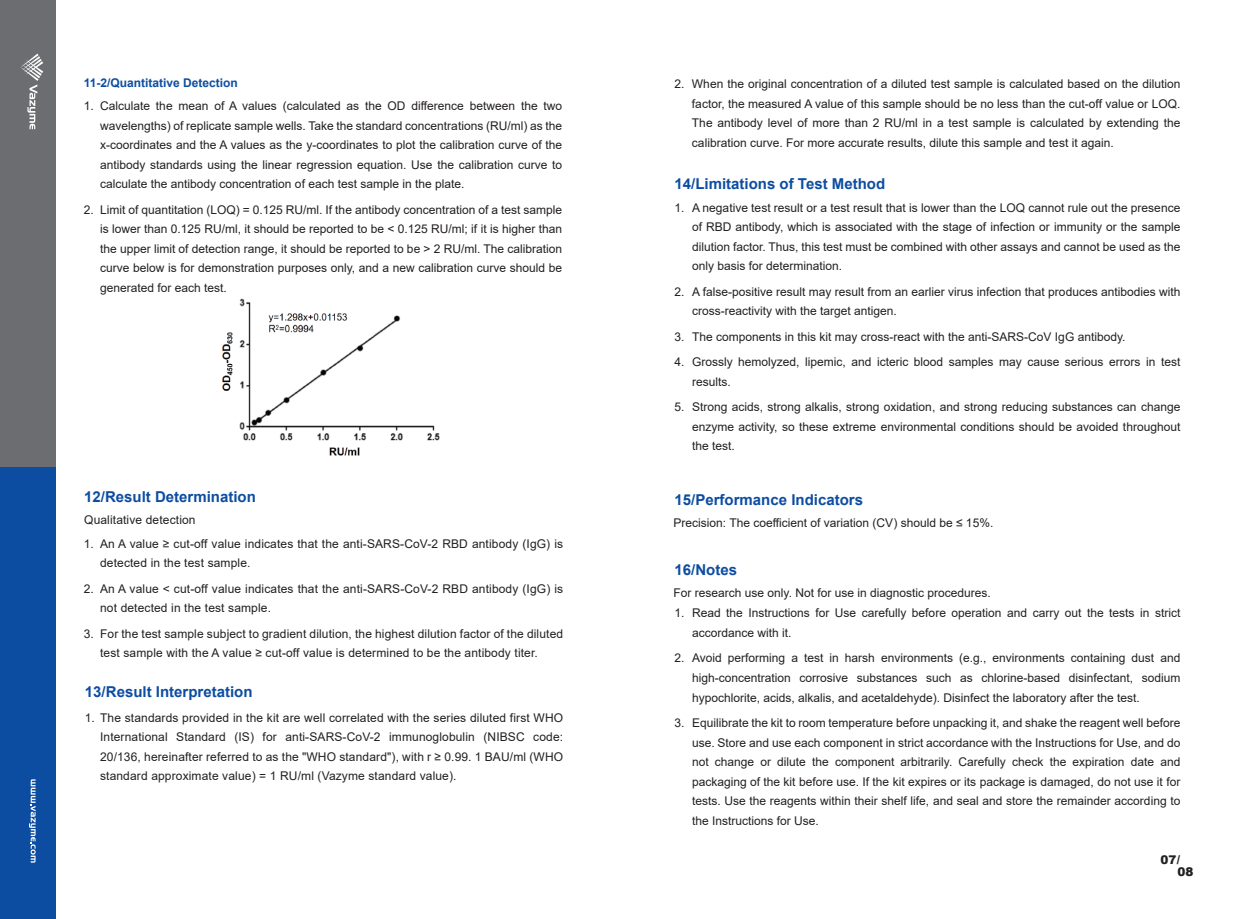
<style>
.page{position:relative;width:1238px;height:919px;background:#fff}
.page>*{position:absolute;margin:0;border:0;box-sizing:border-box;transform-origin:0 0}
.t1{font:700 15px "Arial";color:#0d4da1}
.t2{font:12px/19.5px "Arial";color:#231f20}
.t3{font:700 12px "Arial";color:#0d4da1}
.t4{font:900 12px/12px "Arial";color:#231f20}
</style>
<div class="page">
<div style="left:0;top:0;width:55px;height:468px;background:#6c6d70"></div>
<div style="left:0;top:467px;width:55px;height:451px;background:#0d4da1"></div>
<svg style="left:29px;top:779px;width:7px;height:83px"></svg>
<svg style="left:20px;top:54px;width:23px;height:75px"></svg>
<img style="left:222px;top:298px;width:218px;height:158px">
<p class="t3" style="left:84px;top:74px;width:156px">11-2/Quantitative Detection</p>
<p class="t2" style="left:84px;top:96px;width:12px">1.</p>
<p class="t2" style="left:100px;top:96px;width:463px;text-align:justify">Calculate the mean of A values (calculated as the OD difference between the two wavelengths) of replicate sample wells. Take the standard concentrations (RU/ml) as the x-coordinates and the A values as the y-coordinates to plot the calibration curve of the antibody standards using the linear regression equation. Use the calibration curve to calculate the antibody concentration of each test sample in the plate.</p>
<p class="t2" style="left:100px;top:200px;width:463px;text-align:justify">Limit of quantitation (LOQ) = 0.125 RU/ml. If the antibody concentration of a test sample is lower than 0.125 RU/ml, it should be reported to be &lt; 0.125 RU/ml; if it is higher than the upper limit of detection range, it should be reported to be &gt; 2 RU/ml. The calibration curve below is for demonstration purposes only, and a new calibration curve should be generated for each test.</p>
<p class="t2" style="left:84px;top:200px;width:12px">2.</p>
<p class="t1" style="left:84px;top:486px;width:173px">12/Result Determination</p>
<p class="t2" style="left:84px;top:533px;width:12px">1.</p>
<p class="t2" style="left:84px;top:578px;width:12px">2.</p>
<p class="t2" style="left:84px;top:623px;width:12px">3.</p>
<p class="t2" style="left:84px;top:510px;width:113px">Qualitative detection</p>
<p class="t2" style="left:100px;top:533px;width:464px">An A value ≥ cut-off value indicates that the anti-SARS-CoV-2 RBD antibody (IgG) is detected in the test sample.</p>
<p class="t2" style="left:100px;top:578px;width:464px">An A value &lt; cut-off value indicates that the anti-SARS-CoV-2 RBD antibody (IgG) is not detected in the test sample.</p>
<p class="t2" style="left:100px;top:623px;width:464px">For the test sample subject to gradient dilution, the highest dilution factor of the diluted test sample with the A value ≥ cut-off value is determined to be the antibody titer.</p>
<p class="t1" style="left:85px;top:681px;width:169px">13/Result Interpretation</p>
<p class="t2" style="left:100px;top:707px;width:464px;text-align:justify;text-indent:-15px">1. The standards provided in the kit are well correlated with the series diluted first WHO International Standard (IS) for anti-SARS-CoV-2 immunoglobulin (NIBSC code:<br>20/136, hereinafter referred to as the "WHO standard"), with r ≥ 0.99. 1 BAU/ml (WHO standard approximate value) = 1 RU/ml (Vazyme standard value).</p>
<p class="t2" style="left:674px;top:74px;width:12px">2.</p>
<p class="t2" style="left:692px;top:74px;width:490px;text-align:justify">When the original concentration of a diluted test sample is calculated based on the dilution factor, the measured A value of this sample should be no less than the cut-off value or LOQ.<br>The antibody level of more than 2 RU/ml in a test sample is calculated by extending the calibration curve. For more accurate results, dilute this sample and test it again.</p>
<p class="t1" style="left:674px;top:173px;width:212px">14/Limitations of Test Method</p>
<p class="t2" style="left:692px;top:197px;width:490px;text-align:justify">A negative test result or a test result that is lower than the LOQ cannot rule out the presence of RBD antibody, which is associated with the stage of infection or immunity or the sample dilution factor. Thus, this test must be combined with other assays and cannot be used as the only basis for determination.</p>
<p class="t2" style="left:692px;top:281px;width:490px">A false-positive result may result from an earlier virus infection that produces antibodies with cross-reactivity with the target antigen.</p>
<p class="t2" style="left:692px;top:323px;width:490px;line-height:25.5px">The components in this kit may cross-react with the anti-SARS-CoV IgG antibody.<br>Grossly hemolyzed, lipemic, and icteric blood samples may cause serious errors in test</p>
<p class="t2" style="left:692px;top:368px;width:490px;line-height:25.5px">results.<br>Strong acids, strong alkalis, strong oxidation, and strong reducing substances can change</p>
<p class="t2" style="left:692px;top:416px;width:490px">enzyme activity, so these extreme environmental conditions should be avoided throughout the test.</p>
<p class="t2" style="left:674px;top:197px;width:12px">1.</p>
<p class="t2" style="left:674px;top:281px;width:12px">2.</p>
<p class="t2" style="left:674px;top:323px;width:12px;line-height:25.5px">3.<br>4.</p>
<p class="t2" style="left:674px;top:397px;width:12px">5.</p>
<p class="t1" style="left:674px;top:489px;width:190px">15/Performance Indicators</p>
<p class="t2" style="left:673px;top:513px;width:321px">Precision: The coefficient of variation (CV) should be ≤ 15%.</p>
<p class="t1" style="left:674px;top:558px;width:64px">16/Notes</p>
<p class="t2" style="left:673px;top:582px;width:319px">For research use only. Not for use in diagnostic procedures.</p>
<p class="t2" style="left:674px;top:603px;width:12px">1.</p>
<p class="t2" style="left:674px;top:648px;width:12px">2.</p>
<p class="t2" style="left:674px;top:713px;width:12px">3.</p>
<p class="t2" style="left:692px;top:603px;width:490px">Read the Instructions for Use carefully before operation and carry out the tests in strict accordance with it.</p>
<p class="t2" style="left:692px;top:648px;width:490px;text-align:justify">Avoid performing a test in harsh environments (e.g., environments containing dust and high-concentration corrosive substances such as chlorine-based disinfectant, sodium hypochlorite, acids, alkalis, and acetaldehyde). Disinfect the laboratory after the test.</p>
<p class="t2" style="left:692px;top:713px;width:490px;text-align:justify">Equilibrate the kit to room temperature before unpacking it, and shake the reagent well before use. Store and use each component in strict accordance with the Instructions for Use, and do not change or dilute the component arbitrarily. Carefully check the expiration date and packaging of the kit before use. If the kit expires or its package is damaged, do not use it for tests. Use the reagents within their shelf life, and seal and store the remainder according to the Instructions for Use.</p>
<p class="t4" style="left:1177px;top:853px;width:18px;text-indent:-17px">07/<br>08</p>
</div>
